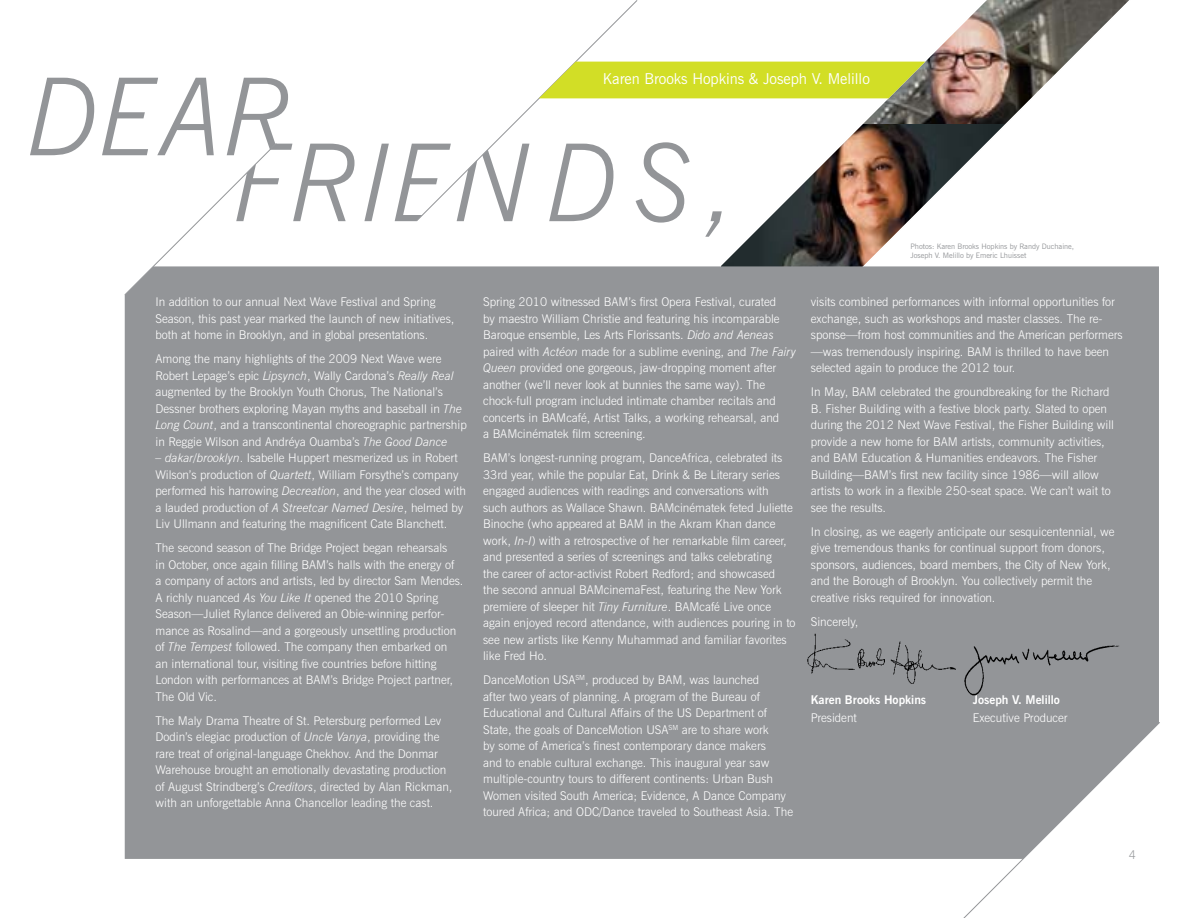
<style>
.page{position:relative;width:1188px;height:918px;background:#fff}
.page>*{position:absolute;margin:0;border:0;box-sizing:border-box;transform-origin:0 0}
.t1{font:15px "News Gothic BT";color:#fff}
.t2{font:300 12px/16.5px "News Gothic BT";color:#fff}
.t3{font:700 12px "News Gothic BT";color:#fff}
.t4{font:300 12px "News Gothic BT";color:#939598}
.t5{font:7.5px/9px "News Gothic BT";color:#939598}
.s1{font-style:italic}
</style>
<div class="page">
<svg style="left:638px;top:0;width:491px;height:266px"></svg>
<div style="left:125px;top:266px;width:1034px;height:593px;background:#939598"></div>
<svg style="left:30px;top:78px;width:421px;height:217px"></svg>
<svg style="left:416px;top:0;width:222px;height:222px"></svg>
<svg style="left:938px;top:722px;width:222px;height:196px"></svg>
<svg style="left:457px;top:142px;width:265px;height:95px"></svg>
<div style="left:950px;top:637px;width:184px;height:67px;background:#939598"></div>
<img style="left:802px;top:624px;width:167px;height:68px">
<svg style="left:539px;top:62px;width:386px;height:36px;background:#cfda33"></svg>
<p class="t1" style="left:603px;top:70px;width:269px">Karen Brooks Hopkins &amp; Joseph V. Melillo</p>
<p class="t2" style="left:155px;top:294px;width:300px">In addition to our annual Next Wave Festival and Spring<br>Season, this past year marked the launch of new initiatives, both at home in Brooklyn, and in global presentations.</p>
<p class="t2" style="left:155px;top:351px;width:313px">Among the many highlights of the 2009 Next Wave were Robert Lepage’s epic <span class="s1">Lipsynch</span>, Wally Cardona’s <span class="s1">Really Real </span>augmented by the Brooklyn Youth Chorus, The National’s Dessner brothers exploring Mayan myths and baseball in <span class="s1">The Long Count</span>, and a transcontinental choreographic partnership in Reggie Wilson and Andréya Ouamba’s <span class="s1">The Good Dance</span></p>
<p class="t2" style="left:155px;top:450px;width:312px"><span class="s1">– dakar/brooklyn</span>. Isabelle Huppert mesmerized us in Robert Wilson’s production of <span class="s1">Quartett</span>, William Forsythe’s company performed his harrowing <span class="s1">Decreation</span>, and the year closed with a lauded production of <span class="s1">A Streetcar Named Desire</span>, helmed by Liv Ullmann and featuring the magnificent Cate Blanchett.</p>
<p class="t2" style="left:155px;top:540px;width:310px">The second season of The Bridge Project began rehearsals<br>in October, once again filling BAM’s halls with the energy of<br>a company of actors and artists, led by director Sam Mendes.<br>A richly nuanced <span class="s1">As You Like It</span> opened the 2010 Spring Season—Juliet Rylance delivered an Obie-winning perfor&shy;mance as Rosalind—and a gorgeously unsettling production of <span class="s1">The Tempest</span> followed. The company then embarked on<br>an international tour, visiting five countries before hitting London with performances at BAM’s Bridge Project partner, The Old Vic.</p>
<p class="t2" style="left:155px;top:712px;width:298px">The Maly Drama Theatre of St. Petersburg performed Lev Dodin’s elegiac production of <span class="s1">Uncle Vanya</span>, providing the rare treat of original-language Chekhov. And the Donmar Warehouse brought an emotionally devastating production of August Strindberg’s <span class="s1">Creditors</span>, directed by Alan Rickman, with an unforgettable Anna Chancellor leading the cast.</p>
<p class="t5" style="left:910px;top:242px;width:165px">Photos: Karen Brooks Hopkins by Randy Duchaine,<br>Joseph V. Melillo by Emeric Lhuisset</p>
<p class="t2" style="left:483px;top:294px;width:314px">Spring 2010 witnessed BAM’s first Opera Festival, curated<br>by maestro William Christie and featuring his incomparable Baroque ensemble, Les Arts Florissants. <span class="s1">Dido and Aeneas </span>paired with <span class="s1">Actéon</span> made for a sublime evening, and <span class="s1">The Fairy Queen</span> provided one gorgeous, jaw-dropping moment after another (we’ll never look at bunnies the same way). The chock-full program included intimate chamber recitals and concerts in BAMcafé, Artist Talks, a working rehearsal, and<br>a BAMcinématek film screening.</p>
<p class="t2" style="left:483px;top:450px;width:314px">BAM’s longest-running program, DanceAfrica, celebrated its 33rd year, while the popular Eat, Drink &amp; Be Literary series engaged audiences with readings and conversations with such authors as Wallace Shawn. BAMcinématek feted Juliette Binoche (who appeared at BAM in the Akram Khan dance work, <span class="s1">In-I</span>) with a retrospective of her remarkable film career, and presented a series of screenings and talks celebrating<br>the career of actor-activist Robert Redford; and showcased<br>the second annual BAMcinemaFest, featuring the New York premiere of sleeper hit <span class="s1">Tiny Furniture</span>. BAMcafé Live once again enjoyed record attendance, with audiences pouring in to see new artists like Kenny Muhammad and familiar favorites like Fred Ho.</p>
<p class="t2" style="left:483px;top:672px;width:311px">DanceMotion USA<sup>SM</sup>, produced by BAM, was launched<br>after two years of planning. A program of the Bureau of Educational and Cultural Affairs of the US Department of State, the goals of DanceMotion USA<sup>SM</sup> are to share work<br>by some of America’s finest contemporary dance makers<br>and to enable cultural exchange. This inaugural year saw multiple-country tours to different continents: Urban Bush Women visited South America; Evidence, A Dance Company toured Africa; and ODC/Dance traveled to Southeast Asia. The</p>
<p class="t2" style="left:811px;top:294px;width:313px">visits combined performances with informal opportunities for exchange, such as workshops and master classes. The re&shy;sponse—from host communities and the American performers —was tremendously inspiring. BAM is thrilled to have been selected again to produce the 2012 tour.</p>
<p class="t2" style="left:811px;top:384px;width:305px">In May, BAM celebrated the groundbreaking for the Richard B. Fisher Building with a festive block party. Slated to open during the 2012 Next Wave Festival, the Fisher Building will provide a new home for BAM artists, community activities, and BAM Education &amp; Humanities endeavors. The Fisher Building—BAM’s first new facility since 1986—will allow artists to work in a flexible 250-seat space. We can’t wait to see the results.</p>
<p class="t2" style="left:811px;top:523px;width:305px">In closing, as we eagerly anticipate our sesquicentennial, we give tremendous thanks for continual support from donors, sponsors, audiences, board members, the City of New York, and the Borough of Brooklyn. You collectively permit the creative risks required for innovation.</p>
<p class="t2" style="left:811px;top:613px;width:49px">Sincerely,</p>
<p class="t3" style="left:811px;top:692px;width:117px">Karen Brooks Hopkins</p>
<p class="t3" style="left:973px;top:692px;width:89px">Joseph V. Melillo</p>
<p class="t2" style="left:811px;top:709px;width:48px">President</p>
<p class="t2" style="left:973px;top:709px;width:96px">Executive Producer</p>
<p class="t4" style="left:1129px;top:848px;width:9px">4</p>
</div>
